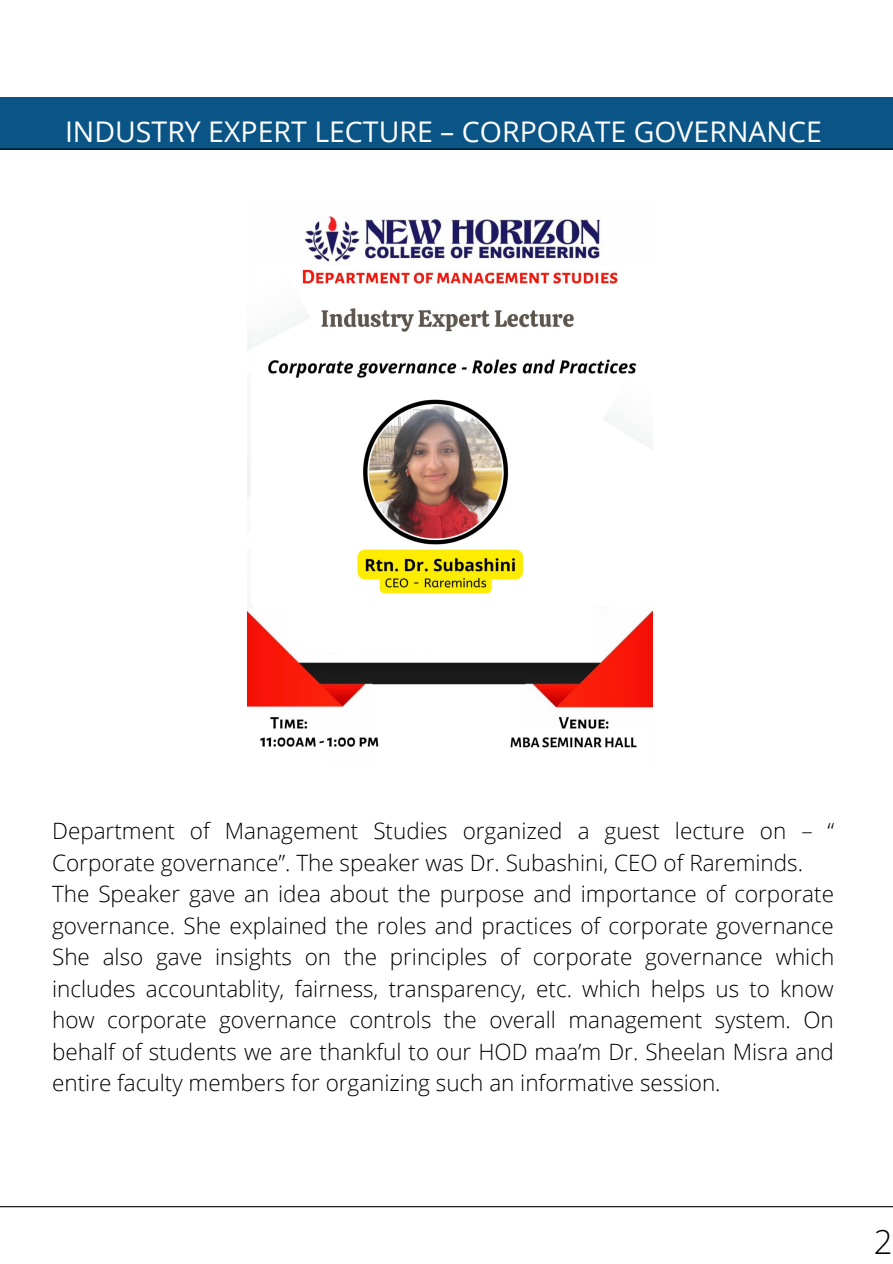
<style>
.page{position:relative;width:893px;height:1264px;background:#fff}
.page>*{position:absolute;margin:0;border:0;box-sizing:border-box;transform-origin:0 0}
.t1{font:300 33px "Open Sans";color:#000}
.t2{font:28.5px "Open Sans";color:#fff}
.t3{font:300 22.5px/31.5px "Open Sans";color:#000}
</style>
<div class="page">
<div style="left:0;top:97px;width:892px;height:53px;background:#0a5486"></div>
<hr style="left:0;top:1206px;width:892px;height:1px;background:#000">
<hr style="left:0;top:148px;width:892px;height:2px;background:#000">
<img style="left:248px;top:216px;width:404px;height:532px">
<p class="t2" style="left:65px;top:112px;width:758px">INDUSTRY EXPERT LECTURE – CORPORATE GOVERNANCE</p>
<p class="t3" style="left:52px;top:814px;width:783px">Department of Management Studies organized a guest lecture on – “ Corporate governance”. The speaker was Dr. Subashini, CEO of Rareminds.<br>The Speaker gave an idea about the purpose and importance of corporate governance. She explained the roles and practices of corporate governance She also gave insights on the principles of corporate governance which includes accountablity, fairness, transparency, etc. which helps us to know how corporate governance controls the overall management system. On behalf of students we are thankful to our HOD maa’m Dr. Sheelan Misra and entire faculty members for organizing such an informative session.</p>
<h1 class="t1" style="left:873px;top:1219px;width:20px">2</h1>
</div>
